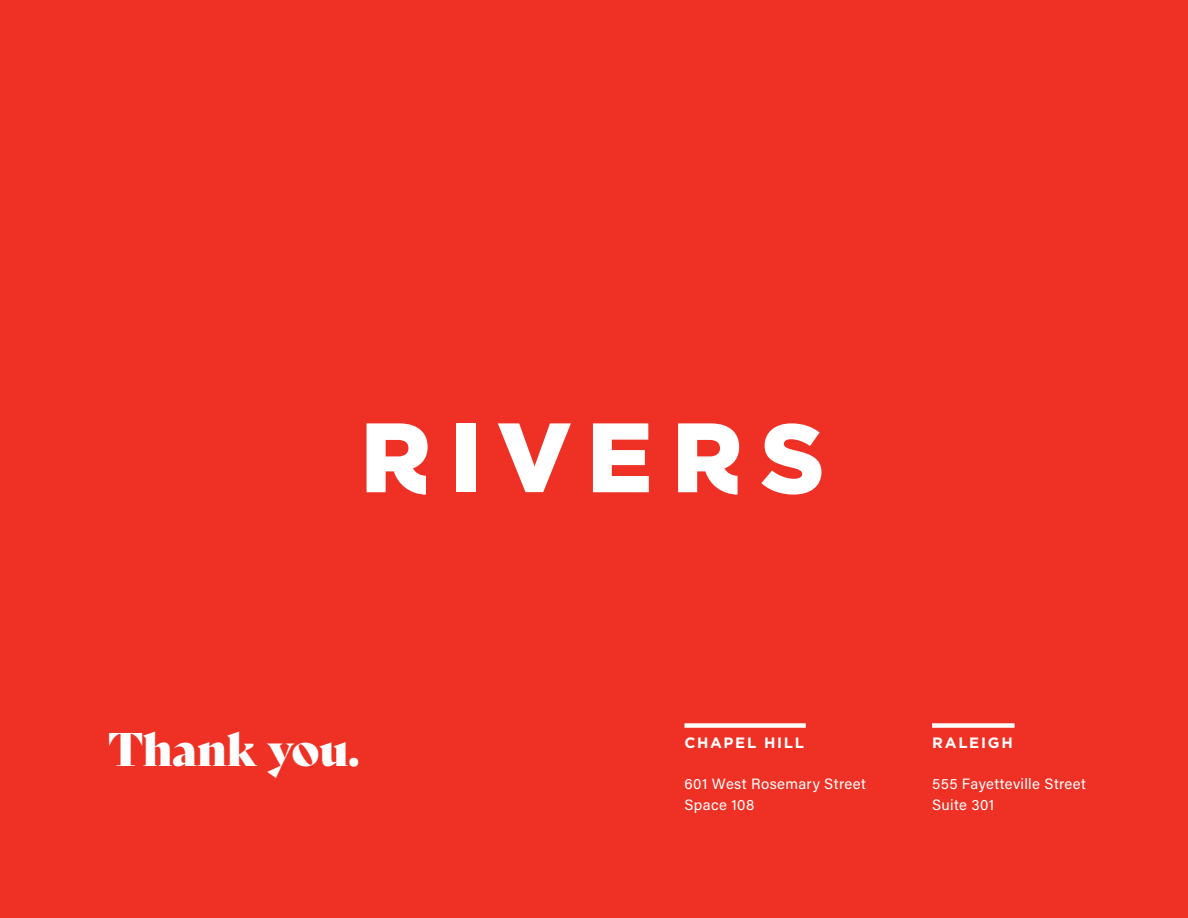
<style>
.page{position:relative;width:1188px;height:918px;background:#ee3124}
.page>*{position:absolute;margin:0;border:0;box-sizing:border-box;transform-origin:0 0}
.t1{font:45.9px "Bely Display";letter-spacing:-.01em;color:#fff}
.t2{font:15px/21px "Acumin Pro";letter-spacing:.025em;color:#fff}
.t3{font:700 15px "Gotham";letter-spacing:.11em;color:#fff}
</style>
<div class="page">
<div style="left:684px;top:723px;width:122px;height:5px;background:#fff"></div>
<div style="left:932px;top:723px;width:83px;height:5px;background:#fff"></div>
<div style="left:456px;top:423px;width:19px;height:69px;background:#fff"></div>
<svg style="left:498px;top:423px;width:73px;height:69px"></svg>
<svg style="left:593px;top:423px;width:56px;height:69px"></svg>
<svg style="left:761px;top:423px;width:60px;height:72px"></svg>
<svg style="left:367px;top:423px;width:61px;height:72px"></svg>
<svg style="left:678px;top:423px;width:61px;height:72px"></svg>
<h1 class="t1" style="left:108px;top:712px;width:253px">Thank you.</h1>
<p class="t3" style="left:684px;top:733px;width:121px">CHAPEL HILL</p>
<p class="t2" style="left:684px;top:773px;width:183px">601 West Rosemary Street<br>Space 108</p>
<p class="t3" style="left:932px;top:733px;width:82px">RALEIGH</p>
<p class="t2" style="left:932px;top:773px;width:155px">555 Fayetteville Street<br>Suite 301</p>
</div>
